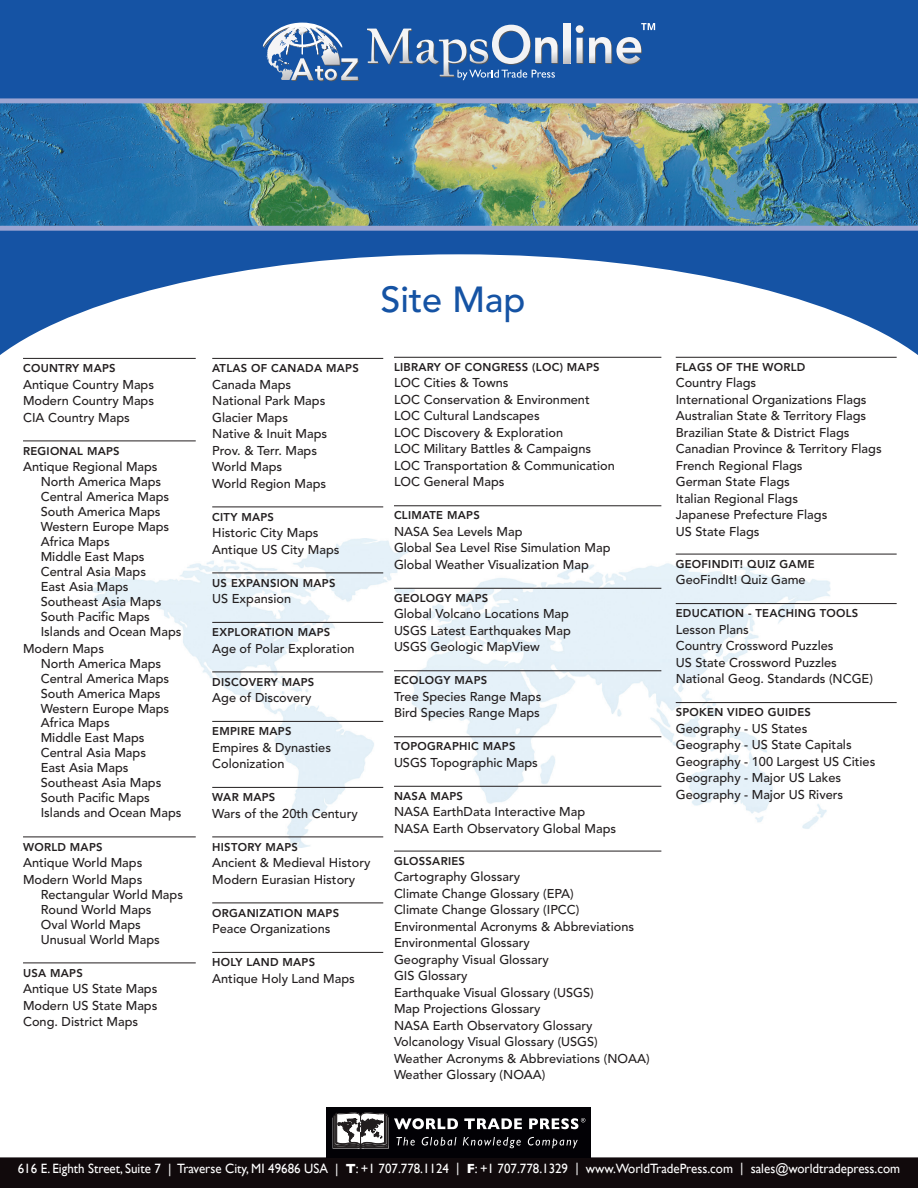
<style>
.page{position:relative;width:918px;height:1188px;background:#fff}
.page>*{position:absolute;margin:0;border:0;box-sizing:border-box;transform-origin:0 0}
.t1{font:500 36px "Avenir";color:#1553a4}
.t2{font:13.5px "Gill Sans";color:#fff;scale:.96 1}
.t3{font:500 12.75px/16.5px "Avenir";color:#231f20}
.t4{font:800 11.25px "Avenir";letter-spacing:.025em;color:#231f20}
.s1{font-weight:700}
</style>
<div class="page">
<div style="left:0;top:1157px;width:918px;height:31px;background:#110a0c"></div>
<div style="left:327px;top:1107px;width:264px;height:51px;background:#020105"></div>
<svg style="left:529px;top:1118px;width:56px;height:11px"></svg>
<svg style="left:333px;top:1112px;width:189px;height:37px"></svg>
<svg style="left:528px;top:1137px;width:50px;height:11px"></svg>
<svg style="left:0;top:0;width:918px;height:359px;fill:#1553a4"></svg>
<img style="left:0;top:103px;width:918px;height:123px">
<div style="left:0;top:98px;width:918px;height:5px;background:#9ca5d2"></div>
<div style="left:0;top:226px;width:918px;height:5px;background:#9ca5d2"></div>
<svg style="left:565px;top:24px;width:6px;height:40px"></svg>
<svg style="left:564px;top:23px;width:6px;height:40px"></svg>
<svg style="left:576px;top:23px;width:79px;height:42px"></svg>
<svg style="left:367px;top:25px;width:191px;height:55px;background:#4d79b3"></svg>
<svg style="left:267px;top:25px;width:92px;height:56px;background:#567fb3"></svg>
<img style="left:263px;top:23px;width:79px;height:29px">
<img style="left:75px;top:538px;width:756px;height:310px">
<hr style="left:23px;top:358px;width:173px;height:1px;background:#231f20">
<hr style="left:23px;top:441px;width:173px;height:1px;background:#231f20">
<hr style="left:23px;top:837px;width:173px;height:1px;background:#231f20">
<hr style="left:23px;top:963px;width:173px;height:1px;background:#231f20">
<hr style="left:212px;top:358px;width:171px;height:1px;background:#231f20">
<hr style="left:212px;top:507px;width:171px;height:1px;background:#231f20">
<hr style="left:212px;top:573px;width:171px;height:1px;background:#231f20">
<hr style="left:212px;top:622px;width:171px;height:1px;background:#231f20">
<hr style="left:212px;top:672px;width:171px;height:1px;background:#231f20">
<hr style="left:212px;top:721px;width:171px;height:1px;background:#231f20">
<hr style="left:212px;top:787px;width:171px;height:1px;background:#231f20">
<hr style="left:212px;top:837px;width:171px;height:1px;background:#231f20">
<hr style="left:212px;top:903px;width:171px;height:1px;background:#231f20">
<hr style="left:212px;top:952px;width:171px;height:1px;background:#231f20">
<hr style="left:394px;top:357px;width:267px;height:1px;background:#231f20">
<hr style="left:394px;top:506px;width:267px;height:1px;background:#231f20">
<hr style="left:394px;top:588px;width:267px;height:1px;background:#231f20">
<hr style="left:394px;top:671px;width:267px;height:1px;background:#231f20">
<hr style="left:394px;top:737px;width:267px;height:1px;background:#231f20">
<hr style="left:394px;top:786px;width:267px;height:1px;background:#231f20">
<hr style="left:394px;top:851px;width:267px;height:1px;background:#231f20">
<hr style="left:676px;top:357px;width:221px;height:1px;background:#231f20">
<hr style="left:676px;top:554px;width:221px;height:1px;background:#231f20">
<hr style="left:676px;top:603px;width:221px;height:1px;background:#231f20">
<hr style="left:676px;top:702px;width:221px;height:1px;background:#231f20">
<p class="t4" style="left:23px;top:362px;width:94px">COUNTRY MAPS</p>
<p class="t3" style="left:23px;top:376px;width:133px;text-align:justify">Antique Country Maps Modern Country Maps CIA Country Maps</p>
<p class="t4" style="left:23px;top:444px;width:98px">REGIONAL MAPS</p>
<p class="t3" style="left:41px;top:459px;width:142px;line-height:15px;text-indent:-18px">Antique Regional Maps<br>North America Maps<br>Central America Maps<br>South America Maps<br>Western Europe Maps<br>Africa Maps<br>Middle East Maps<br>Central Asia Maps<br>East Asia Maps<br>Southeast Asia Maps<br>South Pacific Maps<br>Islands and Ocean Maps</p>
<p class="t3" style="left:41px;top:641px;width:142px;line-height:15px;text-indent:-18px">Modern Maps<br>North America Maps<br>Central America Maps<br>South America Maps<br>Western Europe Maps<br>Africa Maps<br>Middle East Maps<br>Central Asia Maps<br>East Asia Maps<br>Southeast Asia Maps<br>South Pacific Maps<br>Islands and Ocean Maps</p>
<p class="t4" style="left:23px;top:840px;width:81px">WORLD MAPS</p>
<p class="t3" style="left:23px;top:855px;width:121px">Antique World Maps<br>Modern World Maps</p>
<p class="t3" style="left:41px;top:887px;width:144px;line-height:15px">Rectangular World Maps<br>Round World Maps<br>Oval World Maps<br>Unusual World Maps</p>
<p class="t4" style="left:23px;top:966px;width:61px">USA MAPS</p>
<p class="t3" style="left:23px;top:981px;width:136px;text-align:justify">Antique US State Maps Modern US State Maps Cong. District Maps</p>
<h1 class="t1" style="left:380px;top:278px;width:147px">Site Map</h1>
<p class="t4" style="left:212px;top:362px;width:148px">ATLAS OF CANADA MAPS</p>
<p class="t3" style="left:212px;top:376px;width:116px">Canada Maps<br>National Park Maps<br>Glacier Maps<br>Native &amp; Inuit Maps<br>Prov. &amp; Terr. Maps<br>World Maps<br>World Region Maps</p>
<p class="t4" style="left:212px;top:510px;width:63px">CITY MAPS</p>
<p class="t3" style="left:212px;top:525px;width:129px">Historic City Maps<br>Antique US City Maps</p>
<p class="t4" style="left:212px;top:576px;width:125px">US EXPANSION MAPS</p>
<p class="t3" style="left:212px;top:591px;width:80px">US Expansion</p>
<p class="t4" style="left:212px;top:626px;width:120px">EXPLORATION MAPS</p>
<p class="t3" style="left:212px;top:640px;width:144px">Age of Polar Exploration</p>
<p class="t4" style="left:212px;top:675px;width:104px">DISCOVERY MAPS</p>
<p class="t3" style="left:212px;top:690px;width:101px">Age of Discovery</p>
<p class="t4" style="left:212px;top:725px;width:81px">EMPIRE MAPS</p>
<p class="t3" style="left:212px;top:739px;width:120px">Empires &amp; Dynasties<br>Colonization</p>
<p class="t4" style="left:212px;top:791px;width:65px">WAR MAPS</p>
<p class="t3" style="left:212px;top:805px;width:147px">Wars of the 20th Century</p>
<p class="t4" style="left:212px;top:840px;width:87px">HISTORY MAPS</p>
<p class="t3" style="left:212px;top:855px;width:160px">Ancient &amp; Medieval History<br>Modern Eurasian History</p>
<p class="t4" style="left:212px;top:906px;width:128px">ORGANIZATION MAPS</p>
<p class="t3" style="left:212px;top:921px;width:120px">Peace Organizations</p>
<p class="t4" style="left:212px;top:956px;width:105px">HOLY LAND MAPS</p>
<p class="t3" style="left:212px;top:970px;width:144px">Antique Holy Land Maps</p>
<p class="t4" style="left:394px;top:360px;width:207px">LIBRARY OF CONGRESS (LOC) MAPS</p>
<p class="t3" style="left:394px;top:375px;width:222px">LOC Cities &amp; Towns<br>LOC Conservation &amp; Environment<br>LOC Cultural Landscapes<br>LOC Discovery &amp; Exploration<br>LOC Military Battles &amp; Campaigns<br>LOC Transportation &amp; Communication<br>LOC General Maps</p>
<p class="t4" style="left:394px;top:509px;width:87px">CLIMATE MAPS</p>
<p class="t3" style="left:394px;top:524px;width:218px">NASA Sea Levels Map<br>Global Sea Level Rise Simulation Map<br>Global Weather Visualization Map</p>
<p class="t4" style="left:394px;top:591px;width:96px">GEOLOGY MAPS</p>
<p class="t3" style="left:394px;top:606px;width:178px">Global Volcano Locations Map<br>USGS Latest Earthquakes Map<br>USGS Geologic MapView</p>
<p class="t4" style="left:394px;top:674px;width:95px">ECOLOGY MAPS</p>
<p class="t3" style="left:394px;top:689px;width:149px">Tree Species Range Maps<br>Bird Species Range Maps</p>
<p class="t4" style="left:394px;top:740px;width:123px">TOPOGRAPHIC MAPS</p>
<p class="t3" style="left:394px;top:755px;width:145px">USGS Topographic Maps</p>
<p class="t4" style="left:394px;top:789px;width:71px">NASA MAPS</p>
<p class="t3" style="left:394px;top:804px;width:224px">NASA EarthData Interactive Map<br>NASA Earth Observatory Global Maps</p>
<p class="t4" style="left:394px;top:854px;width:73px">GLOSSARIES</p>
<p class="t3" style="left:394px;top:869px;width:257px">Cartography Glossary<br>Climate Change Glossary (EPA)<br>Climate Change Glossary (IPCC)<br>Environmental Acronyms &amp; Abbreviations<br>Environmental Glossary<br>Geography Visual Glossary<br>GIS Glossary<br>Earthquake Visual Glossary (USGS)<br>Map Projections Glossary<br>NASA Earth Observatory Glossary<br>Volcanology Visual Glossary (USGS)<br>Weather Acronyms &amp; Abbreviations (NOAA)<br>Weather Glossary (NOAA)</p>
<p class="t4" style="left:676px;top:360px;width:131px">FLAGS OF THE WORLD</p>
<p class="t3" style="left:676px;top:375px;width:207px">Country Flags<br>International Organizations Flags<br>Australian State &amp; Territory Flags<br>Brazilian State &amp; District Flags<br>Canadian Province &amp; Territory Flags<br>French Regional Flags<br>German State Flags<br>Italian Regional Flags<br>Japanese Prefecture Flags<br>US State Flags</p>
<p class="t4" style="left:676px;top:557px;width:140px">GEOFINDIT! QUIZ GAME</p>
<p class="t3" style="left:676px;top:572px;width:131px">GeoFindIt! Quiz Game</p>
<p class="t4" style="left:676px;top:607px;width:184px">EDUCATION - TEACHING TOOLS</p>
<p class="t3" style="left:676px;top:621px;width:199px">Lesson Plans<br>Country Crossword Puzzles<br>US State Crossword Puzzles<br>National Geog. Standards (NCGE)</p>
<p class="t4" style="left:676px;top:706px;width:137px">SPOKEN VIDEO GUIDES</p>
<p class="t3" style="left:676px;top:720px;width:201px">Geography - US States<br>Geography - US State Capitals<br>Geography - 100 Largest US Cities<br>Geography - Major US Lakes<br>Geography - Major US Rivers</p>
<p class="t2" style="left:18px;top:1161px;width:921px">616 E. Eighth Street, Suite 7 | Traverse City, MI 49686 USA | <span class="s1">T</span>: +1 707.778.1124 | <span class="s1">F</span>: +1 707.778.1329 | www.WorldTradePress.com | sales@worldtradepress.com</p>
</div>
